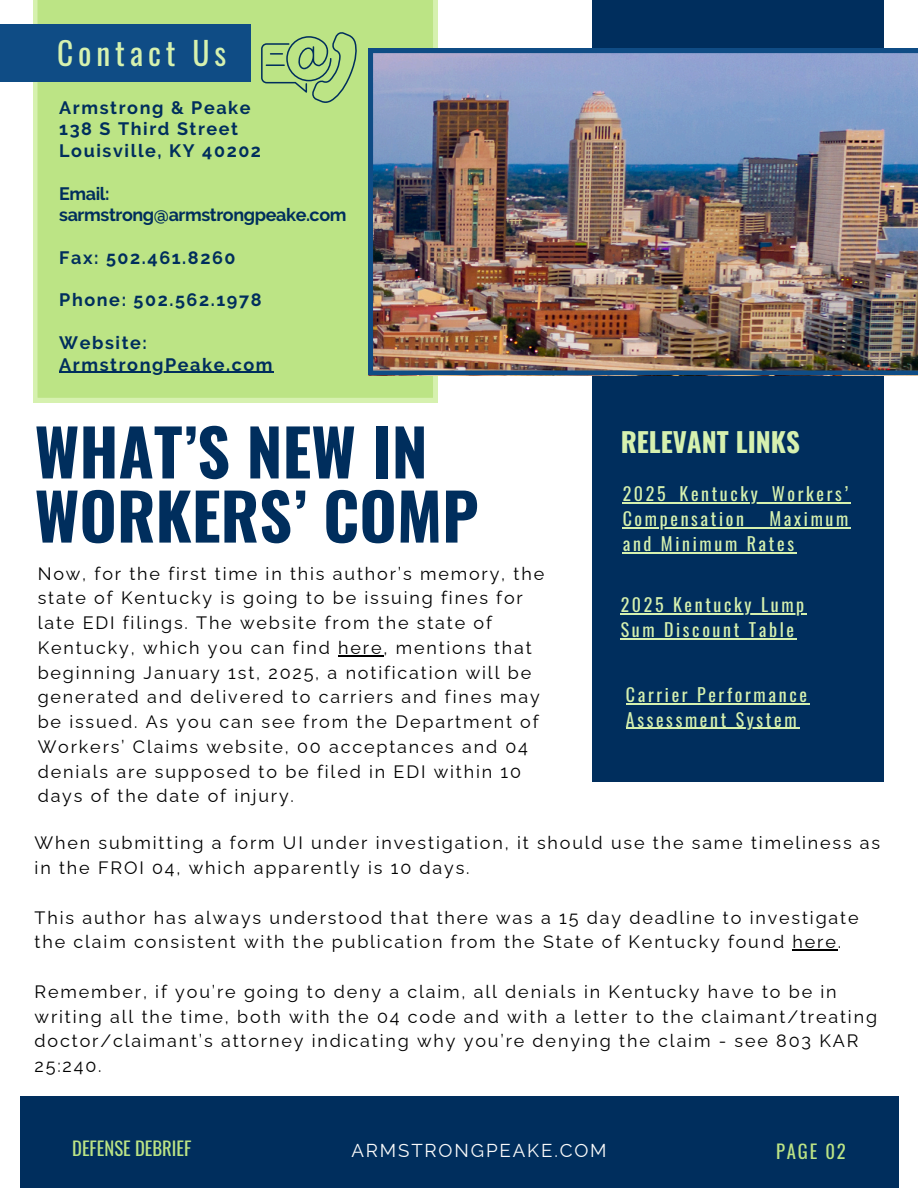
<style>
.page{position:relative;width:918px;height:1188px;background:#fff}
.page>*{position:absolute;margin:0;border:0;box-sizing:border-box;transform-origin:0 0}
.t1{font:700 64.2px/64.2px "Oswald";color:#002e5d}
.t2{font:31.5px "Oswald";letter-spacing:.155em;color:#d6f1af}
.t3{font:700 26.85px "Oswald";color:#d6f1af}
.t4{font:18.75px "Oswald";color:#bce485}
.t5{font:18.75px "Raleway";letter-spacing:.1em;color:#fafafa}
.t6{font:18px/24.8px "Raleway";letter-spacing:.105em;color:#000}
.t7{font:18px/24.8px "Oswald";letter-spacing:.15em;color:#d6f1af}
.t8{font:700 18px/21.3px "Raleway";letter-spacing:.09em;color:#002e5d}
.t9{font:700 18px/21.3px "Raleway";letter-spacing:-.02em;color:#002e5d}
</style>
<div class="page">
<div style="left:592px;top:0;width:291px;height:782px;background:#002e5d"></div>
<div style="left:33px;top:0;width:405px;height:402px;background:#bce485"></div>
<img style="left:369px;top:49px;width:549px;height:326px">
<div style="left:20px;top:1096px;width:878px;height:92px;background:#002e5d"></div>
<svg style="left:261px;top:32px;width:97px;height:71px;background:#a4cd80"></svg>
<div style="left:0;top:24px;width:250px;height:58px;background:#0f4c85"></div>
<hr style="left:338px;top:655px;width:45px;height:1px;background:#000">
<hr style="left:793px;top:949px;width:45px;height:2px;background:#000">
<hr style="left:623px;top:503px;width:228px;height:1px;background:#d6f1af">
<hr style="left:623px;top:527px;width:228px;height:1px;background:#d6f1af">
<hr style="left:623px;top:552px;width:174px;height:1px;background:#d6f1af">
<hr style="left:621px;top:613px;width:186px;height:2px;background:#d6f1af">
<hr style="left:621px;top:638px;width:176px;height:1px;background:#d6f1af">
<hr style="left:626px;top:703px;width:184px;height:1px;background:#d6f1af">
<hr style="left:626px;top:728px;width:173px;height:1px;background:#d6f1af">
<hr style="left:59px;top:372px;width:215px;height:1px;background:#002e5d">
<p class="t2" style="left:57px;top:28px;width:171px">Contact Us</p>
<p class="t8" style="left:59px;top:97px;width:203px">Armstrong &amp; Peake<br>138 S Third Street<br>Louisville, KY 40202</p>
<h5 class="t9" style="left:59px;top:183px;width:289px">Email: sarmstrong@armstrongpeake.com</h5>
<h5 class="t8" style="left:59px;top:247px;width:178px">Fax: 502.461.8260</h5>
<h5 class="t8" style="left:59px;top:289px;width:204px">Phone: 502.562.1978</h5>
<p class="t8" style="left:59px;top:332px;width:215px">Website:<br>ArmstrongPeake.com</p>
<h6 class="t1" style="left:35px;top:417px;width:446px">WHAT’S NEW IN<br>WORKERS’ COMP</h6>
<h6 class="t6" style="left:38px;top:561px;width:508px">Now, for the first time in this author’s memory, the state of Kentucky is going to be issuing fines for late EDI filings. The website from the state of Kentucky, which you can find here, mentions that beginning January 1st, 2025, a notification will be generated and delivered to carriers and fines may be issued. As you can see from the Department of Workers’ Claims website, 00 acceptances and 04 denials are supposed to be filed in EDI within 10 days of the date of injury.</h6>
<h6 class="t6" style="left:35px;top:831px;width:847px">When submitting a form UI under investigation, it should use the same timeliness as in the FROI 04, which apparently is 10 days.</h6>
<h6 class="t6" style="left:35px;top:905px;width:826px">This author has always understood that there was a 15 day deadline to investigate the claim consistent with the publication from the State of Kentucky found here.</h6>
<h6 class="t6" style="left:35px;top:979px;width:844px">Remember, if you’re going to deny a claim, all denials in Kentucky have to be in writing all the time, both with the 04 code and with a letter to the claimant/treating doctor/claimant’s attorney indicating why you’re denying the claim - see 803 KAR 25:240.</h6>
<h3 class="t3" style="left:621px;top:421px;width:181px">RELEVANT LINKS</h3>
<p class="t7" style="left:623px;top:481px;width:227px">2025 Kentucky Workers’</p>
<p class="t7" style="left:623px;top:506px;width:123px">Compensation</p>
<p class="t7" style="left:623px;top:506px;width:227px;text-indent:147px">Maximum and Minimum Rates</p>
<p class="t7" style="left:621px;top:592px;width:185px">2025 Kentucky Lump<br>Sum Discount Table</p>
<h2 class="t7" style="left:626px;top:681px;width:183px">Carrier Performance</h2>
<p class="t7" style="left:626px;top:706px;width:172px">Assessment System</p>
<h1 class="t4" style="left:72px;top:1134px;width:121px">DEFENSE DEBRIEF</h1>
<p class="t5" style="left:351px;top:1140px;width:257px">ARMSTRONGPEAKE.COM</p>
<p class="t4" style="left:776px;top:1137px;width:71px">PAGE 02</p>
</div>
